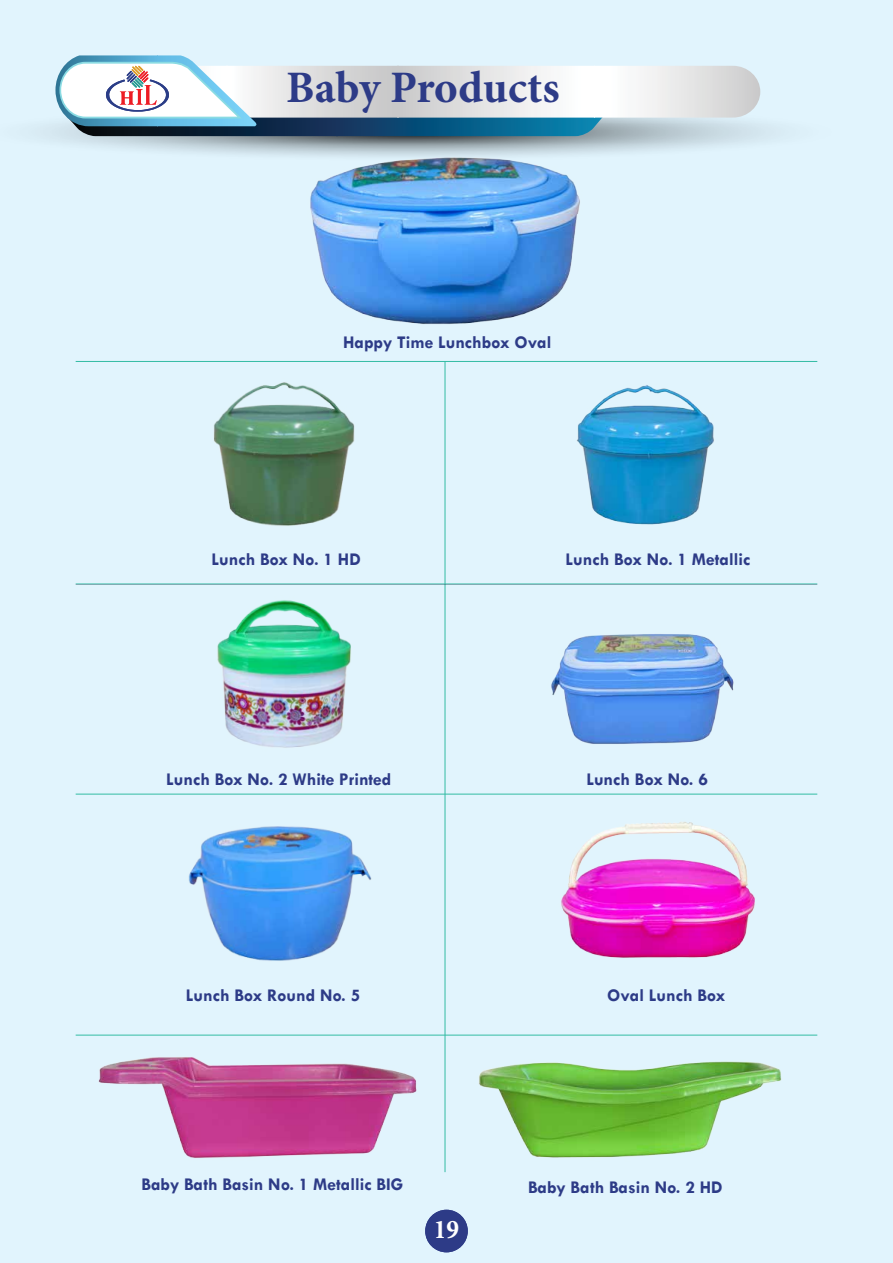
<style>
.page{position:relative;width:893px;height:1263px;background:#e1f4fd}
.page>*{position:absolute;margin:0;border:0;box-sizing:border-box;transform-origin:0 0}
.t1{font:700 45px "Minion Pro";color:#2d3b87}
.t2{font:700 condensed 27px "Minion Pro";color:#fff}
.t3{font:700 18px "Tw Cen";color:#2d3b87}
</style>
<div class="page">
<img style="left:43px;top:125px;width:731px;height:29px">
<svg style="left:55px;top:55px;width:705px;height:81px"></svg>
<div style="left:425px;top:1210px;width:43px;height:42px;background:#2d3b87;border-radius:50%"></div>
<img style="left:236px;top:144px;width:376px;height:180px">
<img style="left:214px;top:382px;width:141px;height:144px">
<img style="left:577px;top:385px;width:137px;height:140px">
<img style="left:217px;top:600px;width:134px;height:148px">
<img style="left:551px;top:634px;width:183px;height:110px">
<img style="left:189px;top:826px;width:183px;height:135px">
<img style="left:561px;top:822px;width:194px;height:136px">
<img style="left:94px;top:1007px;width:353px;height:166px">
<img style="left:457px;top:1034px;width:357px;height:124px">
<hr style="left:445px;top:361px;width:1px;height:811px;background:#fff">
<hr style="left:76px;top:361px;width:741px;height:1px;background:#fff">
<hr style="left:76px;top:584px;width:741px;height:1px;background:#fff">
<hr style="left:76px;top:794px;width:741px;height:1px;background:#fff">
<hr style="left:76px;top:1035px;width:741px;height:1px;background:#fff">
<h1 class="t1" style="left:286px;top:56px;width:275px">Baby Products</h1>
<p class="t3" style="left:343px;top:332px;width:210px">Happy Time Lunchbox Oval</p>
<p class="t3" style="left:212px;top:549px;width:151px">Lunch Box No. 1 HD</p>
<p class="t3" style="left:566px;top:549px;width:186px">Lunch Box No. 1 Metallic</p>
<p class="t3" style="left:166px;top:768px;width:227px">Lunch Box No. 2 White Printed</p>
<p class="t3" style="left:586px;top:768px;width:123px">Lunch Box No. 6</p>
<p class="t3" style="left:186px;top:984px;width:176px">Lunch Box Round No. 5</p>
<p class="t3" style="left:607px;top:984px;width:120px">Oval Lunch Box</p>
<p class="t3" style="left:142px;top:1174px;width:263px">Baby Bath Basin No. 1 Metallic BIG</p>
<p class="t3" style="left:528px;top:1176px;width:196px">Baby Bath Basin No. 2 HD</p>
<h2 class="t2" style="left:434px;top:1211px;width:27px">19</h2>
</div>
